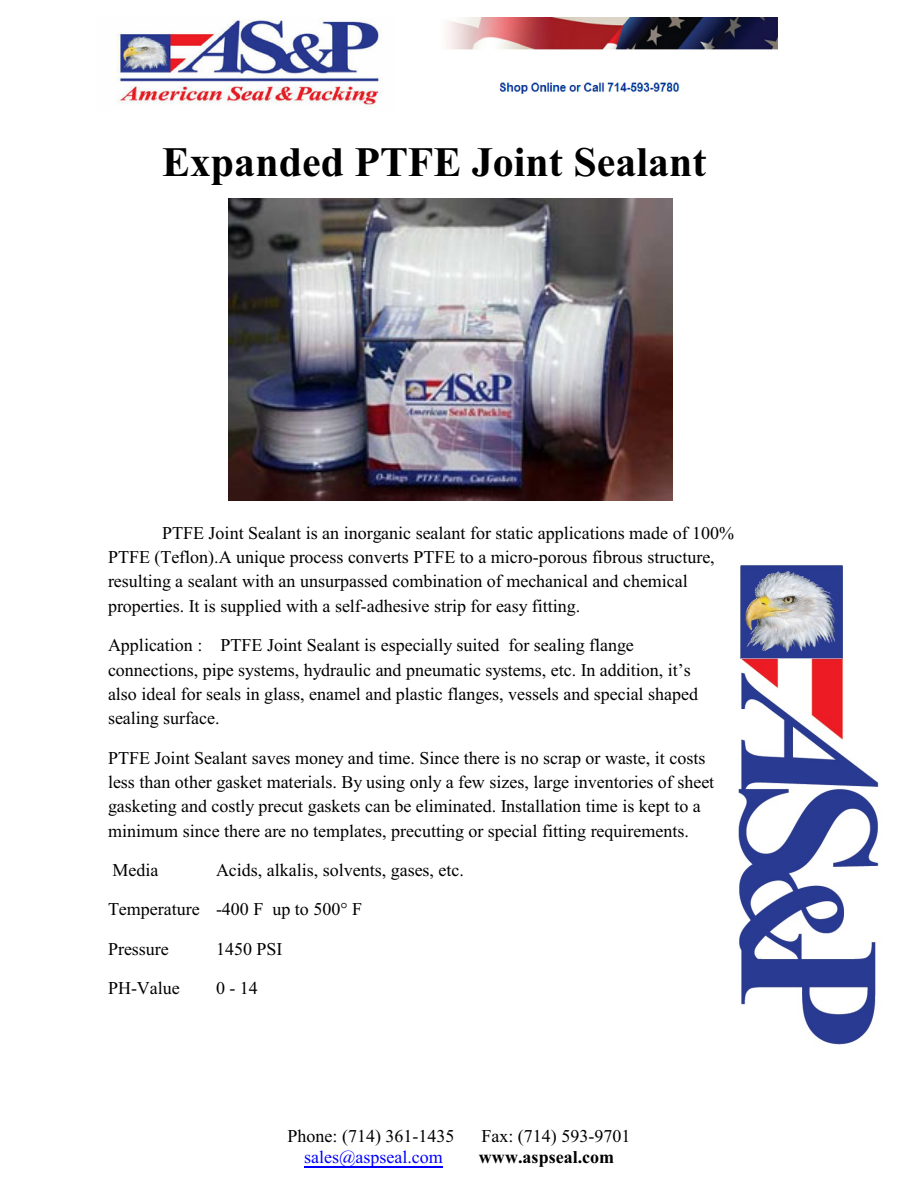
<style>
.page{position:relative;width:918px;height:1188px;background:#fff}
.page>*{position:absolute;margin:0;border:0;box-sizing:border-box;transform-origin:0 0}
.t1{font:700 42px "Times New Roman";color:#000}
.t2{font:18px/24.5px "Times New Roman";color:#000}
.t3{font:18px "Times New Roman";color:#00f}
.t4{font:700 18px "Times New Roman";color:#000}
</style>
<div class="page">
<img style="left:117px;top:18px;width:660px;height:89px">
<img style="left:229px;top:199px;width:444px;height:302px">
<img style="left:738px;top:565px;width:141px;height:480px">
<hr style="left:304px;top:1166px;width:139px;height:1px;background:#00f">
<h1 class="t1" style="left:162px;top:147px;width:546px">Expanded PTFE Joint Sealant</h1>
<p class="t2" style="left:108px;top:522px;width:628px;text-indent:54px">PTFE Joint Sealant is an inorganic sealant for static applications made of 100% PTFE (Teflon).A unique process converts PTFE to a micro-porous fibrous structure, resulting a sealant with an unsurpassed combination of mechanical and chemical properties. It is supplied with a self-adhesive strip for easy fitting.</p>
<p class="t2" style="left:108px;top:635px;width:592px">Application : PTFE Joint Sealant is especially suited for sealing flange connections, pipe systems, hydraulic and pneumatic systems, etc. In addition, it’s also ideal for seals in glass, enamel and plastic flanges, vessels and special shaped sealing surface.</p>
<p class="t2" style="left:108px;top:747px;width:608px">PTFE Joint Sealant saves money and time. Since there is no scrap or waste, it costs less than other gasket materials. By using only a few sizes, large inventories of sheet gasketing and costly precut gaskets can be eliminated. Installation time is kept to a minimum since there are no templates, precutting or special fitting requirements.</p>
<p class="t2" style="left:112px;top:860px;width:47px">Media</p>
<p class="t2" style="left:108px;top:852px;width:358px;line-height:39.3px;text-indent:108px">Acids, alkalis, solvents, gases, etc.<br>Temperature -400 F up to 500° F<br>Pressure</p>
<p class="t2" style="left:216px;top:938px;width:68px">1450 PSI</p>
<p class="t2" style="left:108px;top:978px;width:73px">PH-Value</p>
<p class="t2" style="left:216px;top:978px;width:43px">0 - 14</p>
<p class="t2" style="left:288px;top:1125px;width:168px">Phone: (714) 361-1435</p>
<p class="t2" style="left:482px;top:1125px;width:150px">Fax: (714) 593-9701</p>
<p class="t3" style="left:304px;top:1151px;width:140px">sales@aspseal.com</p>
<p class="t4" style="left:479px;top:1151px;width:137px">www.aspseal.com</p>
</div>
